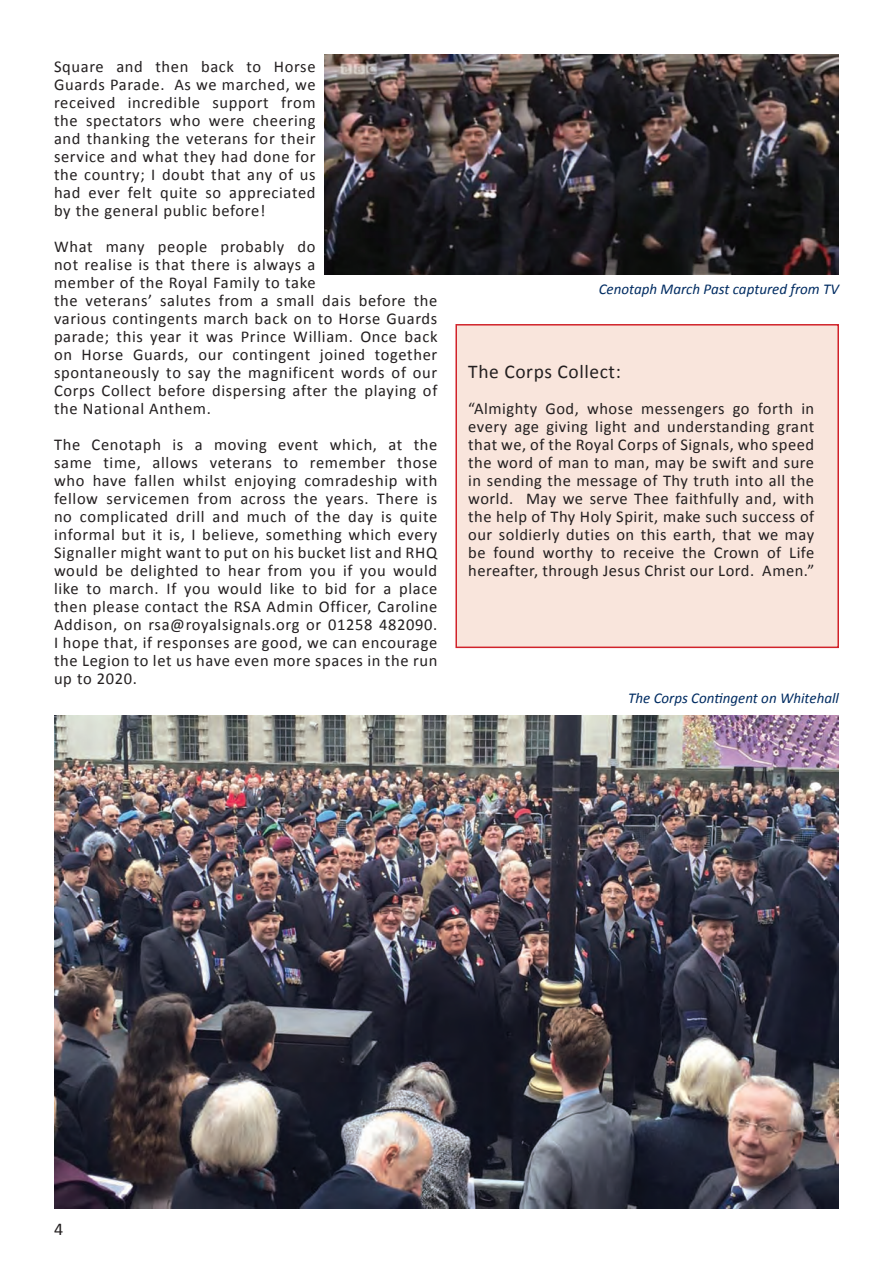
<style>
.page{position:relative;width:893px;height:1263px;background:#fff}
.page>*{position:absolute;margin:0;border:0;box-sizing:border-box;transform-origin:0 0}
.t1{font:19.5px "Calibri";letter-spacing:.03em;color:#231f20}
.t2{font:18px "Calibri";color:#231f20}
.t3{font:16.5px/18px "Calibri";letter-spacing:.04em;color:#231f20;text-align:justify}
.t4{font:italic 15px "Calibri";color:#002c62}
</style>
<div class="page">
<div style="left:455px;top:324px;width:384px;height:324px;background:#f9e5dc;border:2px solid #d1232a"></div>
<img style="left:54px;top:716px;width:785px;height:492px">
<img style="left:324px;top:54px;width:515px;height:221px">
<p class="t3" style="left:54px;top:58px;width:263px">Square and then back to Horse Guards Parade. As we marched, we received incredible support from the spectators who were cheering and thanking the veterans for their service and what they had done for the country; I doubt that any of us had ever felt quite so appreciated by the general public before!</p>
<p class="t3" style="left:54px;top:238px;width:385px;text-align:left">What many people probably do<br>not realise is that there is always a<br>member of the Royal Family to take<br>the veterans’ salutes from a small dais before the various contingents march back on to Horse Guards parade; this year it was Prince William. Once back on Horse Guards, our contingent joined together spontaneously to say the magnificent words of our Corps Collect before dispersing after the playing of the National Anthem.</p>
<p class="t3" style="left:54px;top:436px;width:385px">The Cenotaph is a moving event which, at the same time, allows veterans to remember those who have fallen whilst enjoying comradeship with fellow servicemen from across the years. There is no complicated drill and much of the day is quite informal but it is, I believe, something which every Signaller might want to put on his bucket list and RHQ would be delighted to hear from you if you would like to march. If you would like to bid for a place then please contact the RSA Admin Officer, Caroline Addison, on rsa@royalsignals.org or 01258 482090.<br>I hope that, if responses are good, we can encourage the Legion to let us have even more spaces in the run up to 2020.</p>
<p class="t4" style="left:599px;top:279px;width:242px">Cenotaph March Past captured from TV</p>
<p class="t1" style="left:468px;top:359px;width:154px">The Corps Collect:</p>
<p class="t3" style="left:468px;top:400px;width:348px">“Almighty God, whose messengers go forth in every age giving light and understanding grant that we, of the Royal Corps of Signals, who speed the word of man to man, may be swift and sure in sending the message of Thy truth into all the world. May we serve Thee faithfully and, with the help of Thy Holy Spirit, make such success of our soldierly duties on this earth, that we may be found worthy to receive the Crown of Life hereafter, through Jesus Christ our Lord. Amen.”</p>
<p class="t4" style="left:628px;top:688px;width:212px">The Corps Contingent on Whitehall</p>
<p class="t2" style="left:54px;top:1218px;width:11px">4</p>
</div>
